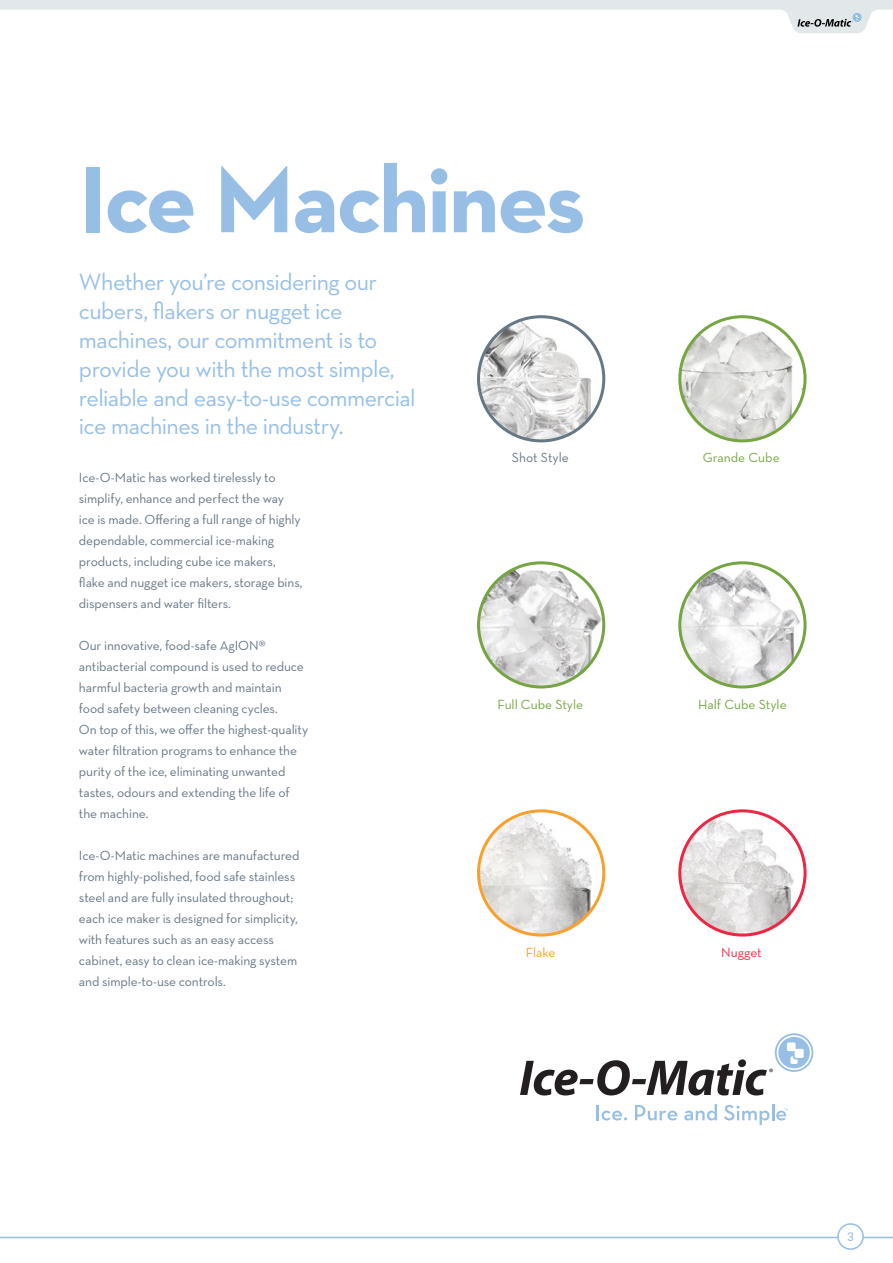
<style>
.page{position:relative;width:893px;height:1263px;background:#fff}
.page>*{position:absolute;margin:0;border:0;box-sizing:border-box;transform-origin:0 0}
.t1{font:700 96px "Neutraface Text";letter-spacing:-.03em;color:#97bfe6}
.t2{font:24px/28.8px "Neutraface Text";letter-spacing:-.025em;color:#97bfe6}
.t3{font:13.5px/21px "Neutraface Text";letter-spacing:-.01em;color:#667786}
.Bullets{font:13.5px "Neutraface Text";color:#75a542}
.Bullets-2{font:13.5px "Neutraface Text";color:#76a642}
.Bullets-3{font:13.5px "Neutraface Text";color:#6a7988}
.Bullets-4{font:13.5px "Neutraface Text";letter-spacing:-.005em;color:#ed2a43}
.Bullets-5{font:13.5px "Neutraface Text";letter-spacing:-.01em;color:#f8a02e}
.t4{font:12px "Roboto Slab";color:#97bfe6}
</style>
<div class="page">
<hr style="left:596px;top:1105px;width:3px;height:15px;background:#97bfe6">
<svg style="left:602px;top:1110px;width:25px;height:10px"></svg>
<svg style="left:635px;top:1105px;width:43px;height:15px"></svg>
<svg style="left:684px;top:1104px;width:33px;height:16px"></svg>
<svg style="left:724px;top:1104px;width:64px;height:21px"></svg>
<div style="left:778px;top:1037px;width:32px;height:31px;background:#97bfe6;border-radius:50%"></div>
<div style="left:790px;top:1056px;width:8px;height:8px;background:#fff;border-radius:2px"></div>
<div style="left:794px;top:1048px;width:10px;height:11px;background:#fff;border-radius:2px"></div>
<div style="left:793px;top:1047px;width:12px;height:12px;border:2px solid #97bfe6;border-radius:2px"></div>
<div style="left:787px;top:1042px;width:9px;height:9px;background:#fff;border-radius:2px"></div>
<div style="left:775px;top:1033px;width:38px;height:39px;border:2px solid #97bfe6;border-radius:50%"></div>
<svg style="left:520px;top:1059px;width:253px;height:36px"></svg>
<img style="left:478px;top:317px;width:126px;height:124px">
<div style="left:477px;top:315px;width:128px;height:127px;border:3px solid #667786;border-radius:50%"></div>
<img style="left:680px;top:317px;width:124px;height:124px">
<div style="left:678px;top:315px;width:129px;height:127px;border:3px solid #76a642;border-radius:50%"></div>
<img style="left:680px;top:563px;width:125px;height:124px">
<div style="left:678px;top:561px;width:129px;height:127px;border:3px solid #75a542;border-radius:50%"></div>
<img style="left:478px;top:564px;width:126px;height:123px">
<div style="left:477px;top:561px;width:128px;height:127px;border:3px solid #75a542;border-radius:50%"></div>
<img style="left:680px;top:811px;width:125px;height:124px">
<div style="left:678px;top:809px;width:129px;height:127px;border:3px solid #ed2743;border-radius:50%"></div>
<img style="left:478px;top:813px;width:126px;height:122px">
<div style="left:477px;top:809px;width:128px;height:127px;border:3px solid #f8a02d;border-radius:50%"></div>
<svg style="left:0;top:1237px;width:893px;height:13px"></svg>
<div style="left:838px;top:1224px;width:25px;height:25px;background:#fff;border-radius:50%"></div>
<div style="left:837px;top:1223px;width:27px;height:27px;border:2px solid #97bfe6;border-radius:50%"></div>
<svg style="left:0;top:0;width:893px;height:33px"></svg>
<p class="t1" style="left:79px;top:138px;width:508px">Ice Machines</p>
<p class="t2" style="left:79px;top:267px;width:338px">Whether you’re considering our cubers, flakers or nugget ice machines, our commitment is to provide you with the most simple, reliable and easy-to-use commercial ice machines in the industry.</p>
<p class="t3" style="left:79px;top:467px;width:225px">Ice-O-Matic has worked tirelessly to simplify, enhance and perfect the way ice is made. Offering a full range of highly dependable, commercial ice-making products, including cube ice makers, flake and nugget ice makers, storage bins, dispensers and water filters.</p>
<p class="t3" style="left:79px;top:635px;width:226px">Our innovative, food-safe AgION® antibacterial compound is used to reduce harmful bacteria growth and maintain food safety between cleaning cycles.</p>
<p class="t3" style="left:79px;top:719px;width:231px">On top of this, we offer the highest-quality water filtration programs to enhance the purity of the ice, eliminating unwanted tastes, odours and extending the life of the machine.</p>
<p class="t3" style="left:79px;top:845px;width:222px">Ice-O-Matic machines are manufactured from highly-polished, food safe stainless steel and are fully insulated throughout; each ice maker is designed for simplicity, with features such as an easy access cabinet, easy to clean ice-making system and simple-to-use controls.</p>
<p class="Bullets-3" style="left:512px;top:449px;width:58px">Shot Style</p>
<p class="Bullets-2" style="left:703px;top:449px;width:78px">Grande Cube</p>
<p class="Bullets" style="left:498px;top:696px;width:87px">Full Cube Style</p>
<p class="Bullets-5" style="left:526px;top:944px;width:31px">Flake</p>
<p class="Bullets" style="left:698px;top:696px;width:90px">Half Cube Style</p>
<p class="Bullets-4" style="left:721px;top:944px;width:42px">Nugget</p>
<p class="t4" style="left:847px;top:1228px;width:8px">3</p>
</div>
